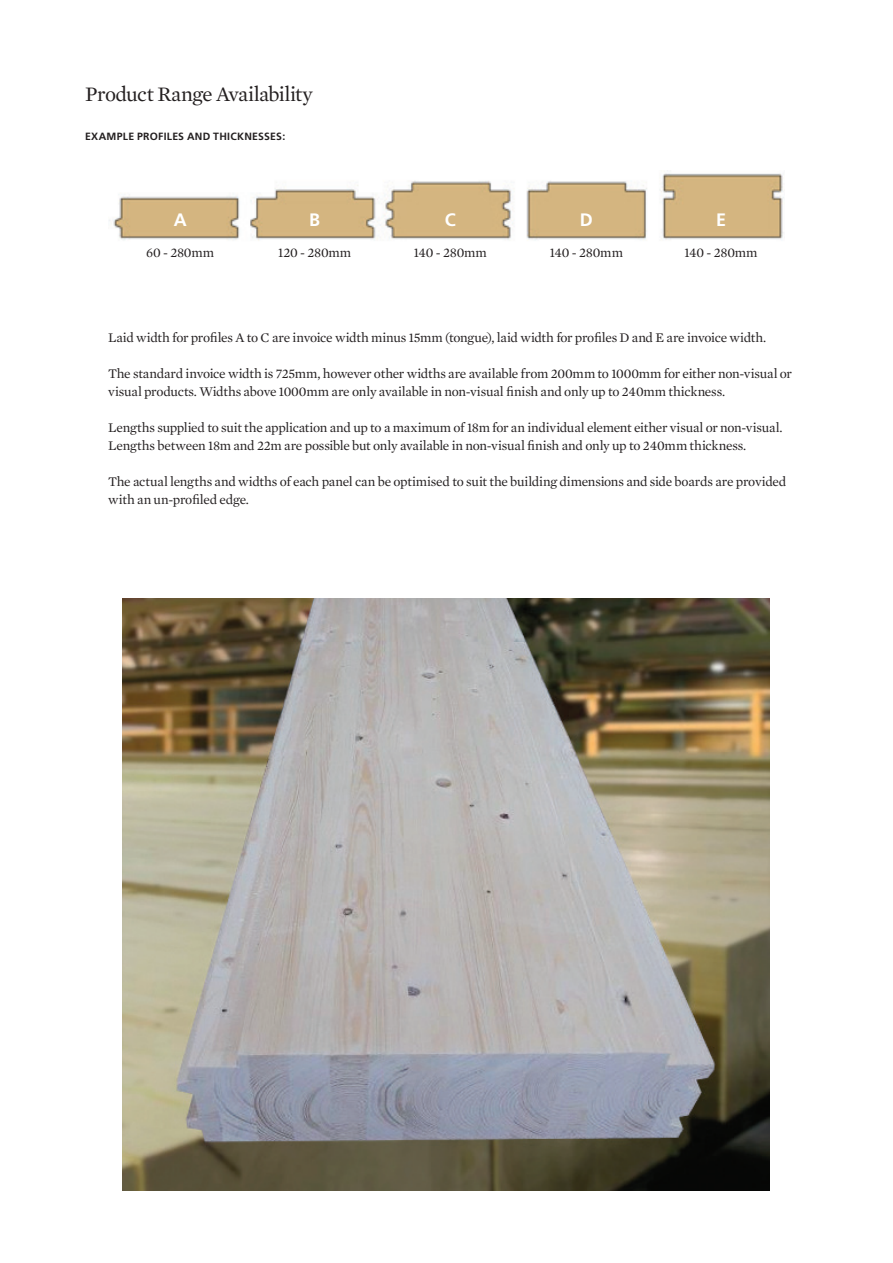
<style>
.page{position:relative;width:893px;height:1263px;background:#fff}
.page>*{position:absolute;margin:0;border:0;box-sizing:border-box;transform-origin:0 0}
.t1{font:21px "Mercury Text G1";letter-spacing:-.025em;color:#231f20}
.t2{font:700 18px "Frutiger";color:#fff}
.t3{font:13.5px/18px "Mercury Text G1";letter-spacing:-.02em;color:#231f20}
.t4{font:700 10.5px "Frutiger";letter-spacing:.025em;color:#231f20}
</style>
<div class="page">
<img style="left:109px;top:170px;width:675px;height:71px">
<img style="left:122px;top:598px;width:648px;height:593px">
<h1 class="t1" style="left:85px;top:79px;width:229px">Product Range Availability</h1>
<p class="t4" style="left:85px;top:130px;width:202px">EXAMPLE PROFILES AND THICKNESSES:</p>
<h2 class="t2" style="left:174px;top:209px;width:14px">A</h2>
<h2 class="t2" style="left:309px;top:209px;width:12px">B</h2>
<h2 class="t2" style="left:445px;top:209px;width:12px">C</h2>
<h2 class="t2" style="left:580px;top:209px;width:14px">D</h2>
<h2 class="t2" style="left:716px;top:209px;width:12px">E</h2>
<p class="t3" style="left:146px;top:242px;width:70px">60 - 280mm</p>
<p class="t3" style="left:278px;top:242px;width:75px">120 - 280mm</p>
<p class="t3" style="left:414px;top:242px;width:75px">140 - 280mm</p>
<p class="t3" style="left:550px;top:242px;width:75px">140 - 280mm</p>
<p class="t3" style="left:684px;top:242px;width:75px">140 - 280mm</p>
<p class="t3" style="left:108px;top:328px;width:660px">Laid width for profiles A to C are invoice width minus 15mm (tongue), laid width for profiles D and E are invoice width.</p>
<p class="t3" style="left:108px;top:364px;width:685px">The standard invoice width is 725mm, however other widths are available from 200mm to 1000mm for either non-visual or visual products. Widths above 1000mm are only available in non-visual finish and only up to 240mm thickness.</p>
<p class="t3" style="left:108px;top:418px;width:676px">Lengths supplied to suit the application and up to a maximum of 18m for an individual element either visual or non-visual.<br>Lengths between 18m and 22m are possible but only available in non-visual finish and only up to 240mm thickness.</p>
<p class="t3" style="left:108px;top:472px;width:680px">The actual lengths and widths of each panel can be optimised to suit the building dimensions and side boards are provided with an un-profiled edge.</p>
</div>
